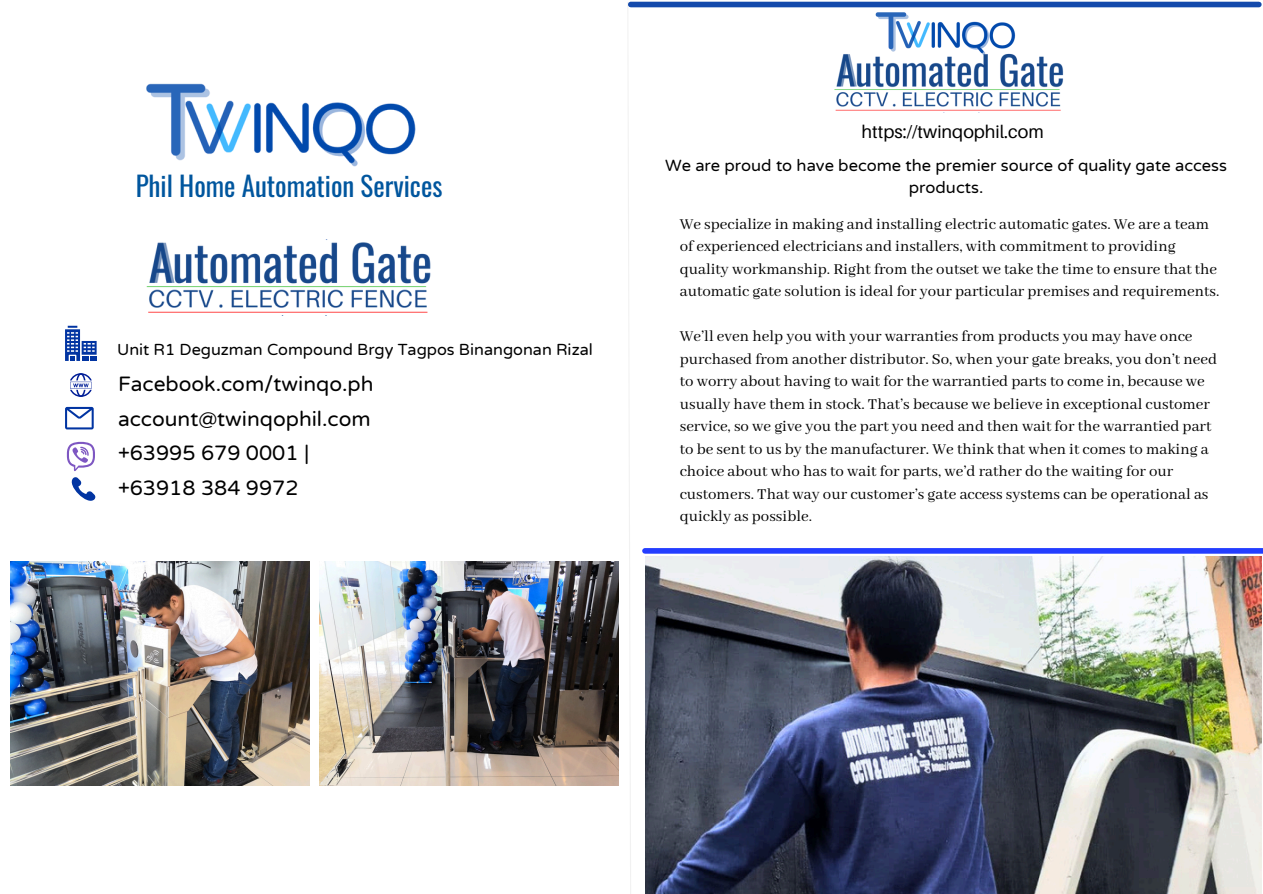
<style>
.page{position:relative;width:1263px;height:894px;background:#fff}
.page>*{position:absolute;margin:0;border:0;box-sizing:border-box;transform-origin:0 0}
.t1{font:27px "Oswald";color:#00569e}
.t2{font:21px/34.8px "Varela Round";color:#000}
.t3{font:18px "Aileron";color:#000}
.t4{font:16.8px/22.5px "Abhaya Libre";color:#000}
.t5{font:16.5px "Varela Round";color:#000}
.t6{font:16.2px "Varela Round";color:#000}
</style>
<div class="page">
<svg style="left:627px;top:1px;width:4px;height:892px"></svg>
<img style="left:645px;top:556px;width:617px;height:337px">
<div style="left:645px;top:548px;width:618px;height:5px;background:#233dff"></div>
<div style="left:631px;top:2px;width:628px;height:5px;background:#144aac"></div>
<svg style="left:65px;top:407px;width:28px;height:22px"></svg>
<svg style="left:70px;top:373px;width:21px;height:24px"></svg>
<svg style="left:65px;top:326px;width:32px;height:34px"></svg>
<img style="left:11px;top:561px;width:299px;height:224px">
<img style="left:319px;top:561px;width:300px;height:224px">
<img style="left:834px;top:54px;width:230px;height:59px">
<img style="left:146px;top:239px;width:285px;height:77px">
<svg style="left:66px;top:441px;width:29px;height:60px"></svg>
<img style="left:146px;top:83px;width:270px;height:84px">
<img style="left:876px;top:7px;width:140px;height:51px">
<p class="t3" style="left:861px;top:121px;width:184px">https://twinqophil.com</p>
<p class="t5" style="left:665px;top:155px;width:564px">We are proud to have become the premier source of quality gate access</p>
<p class="t1" style="left:136px;top:165px;width:308px">Phil Home Automation Services</p>
<p class="t5" style="left:909px;top:178px;width:76px">products.</p>
<p class="t6" style="left:117px;top:340px;width:477px">Unit R1 Deguzman Compound Brgy Tagpos Binangonan Rizal</p>
<h2 class="t2" style="left:118px;top:366px;width:257px">Facebook.com/twinqo.ph account@twinqophil.com +63995 679 0001 | +63918 384 9972</h2>
<p class="t4" style="left:680px;top:213px;width:541px">We specialize in making and installing electric automatic gates. We are a team of experienced electricians and installers, with commitment to providing quality workmanship. Right from the outset we take the time to ensure that the automatic gate solution is ideal for your particular premises and requirements.</p>
<p class="t4" style="left:680px;top:326px;width:539px">We’ll even help you with your warranties from products you may have once purchased from another distributor. So, when your gate breaks, you don’t need to worry about having to wait for the warrantied parts to come in, because we usually have them in stock. That’s because we believe in exceptional customer service, so we give you the part you need and then wait for the warrantied part to be sent to us by the manufacturer. We think that when it comes to making a choice about who has to wait for parts, we’d rather do the waiting for our customers. That way our customer’s gate access systems can be operational as quickly as possible.</p>
</div>
